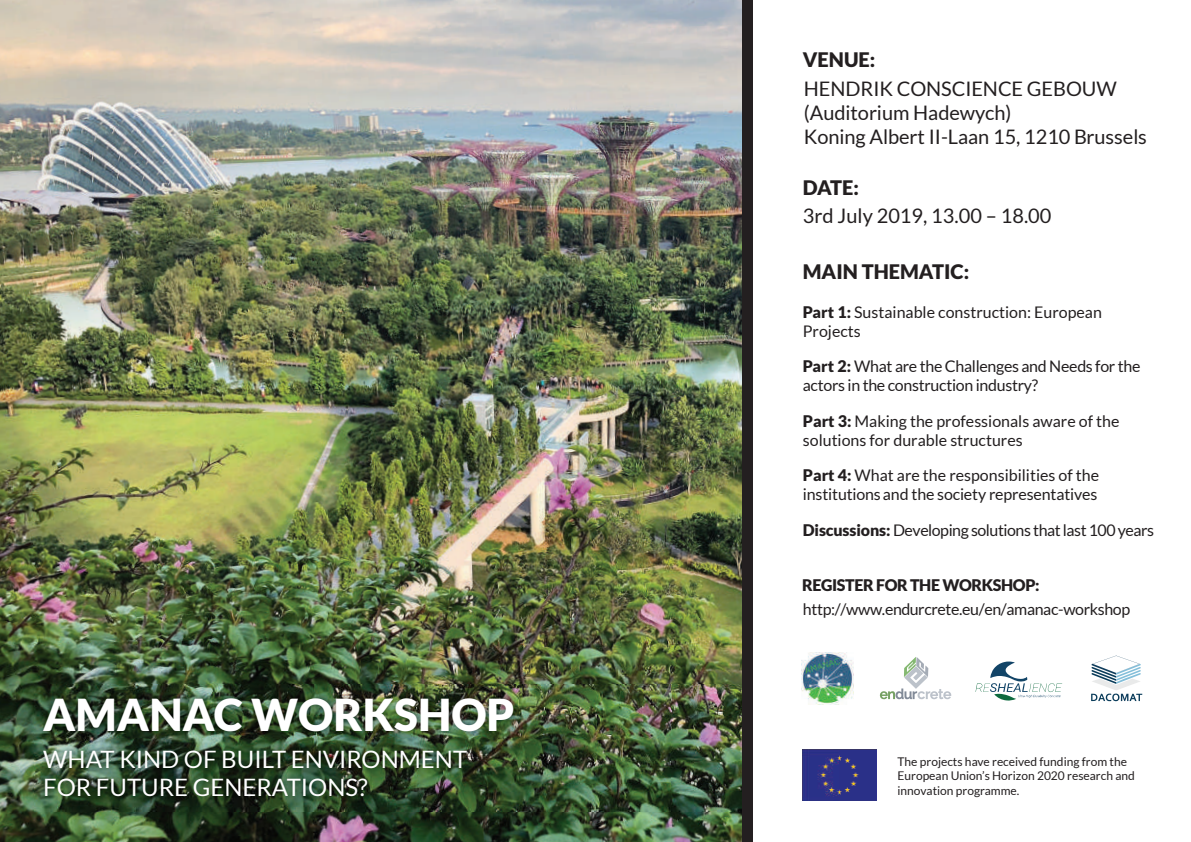
<style>
.page{position:relative;width:1191px;height:842px;background:#fff}
.page>*{position:absolute;margin:0;border:0;box-sizing:border-box;transform-origin:0 0}
.t1{font:900 44px "Lato";color:#fff}
.t2{font:24px/28.8px "Lato";color:#fff}
.t3{font:20px/24px "Lato";letter-spacing:-.005em;color:#231f20}
.t4{font:900 20px "Lato";color:#231f20}
.t5{font:16px/19.2px "Lato";letter-spacing:-.01em;color:#231f20}
.t6{font:16px "Lato";letter-spacing:-.03em;color:#231f20}
.t7{font:900 16px "Lato";letter-spacing:-.025em;color:#231f20}
.t8{font:12px/14.4px "Lato";color:#231f20}
.s1{font-weight:900}
</style>
<div class="page">
<img style="left:0;top:0;width:742px;height:842px">
<img style="left:803px;top:750px;width:73px;height:50px">
<div style="left:742px;top:0;width:10px;height:842px;background:#231f20"></div>
<img style="left:35px;top:684px;width:718px;height:127px">
<svg style="left:879px;top:657px;width:72px;height:42px"></svg>
<svg style="left:1091px;top:656px;width:51px;height:45px"></svg>
<svg style="left:975px;top:661px;width:87px;height:40px"></svg>
<img style="left:802px;top:652px;width:52px;height:53px">
<p class="t4" style="left:803px;top:48px;width:74px">VENUE:</p>
<p class="t3" style="left:804px;top:76px;width:344px">HENDRIK CONSCIENCE GEBOUW (Auditorium Hadewych)<br>Koning Albert II-Laan 15, 1210 Brussels</p>
<p class="t4" style="left:803px;top:176px;width:58px">DATE:</p>
<p class="t3" style="left:803px;top:204px;width:250px">3rd July 2019, 13.00 – 18.00</p>
<p class="t4" style="left:803px;top:259px;width:168px">MAIN THEMATIC:</p>
<p class="t5" style="left:803px;top:302px;width:301px"><span class="s1">Part 1:</span> Sustainable construction: European<br>Projects</p>
<p class="t5" style="left:803px;top:357px;width:339px"><span class="s1">Part 2:</span> What are the Challenges and Needs for the actors in the construction industry?</p>
<p class="t5" style="left:803px;top:411px;width:318px"><span class="s1">Part 3:</span> Making the professionals aware of the solutions for durable structures</p>
<p class="t5" style="left:803px;top:465px;width:298px"><span class="s1">Part 4:</span> What are the responsibilities of the institutions and the society representatives</p>
<p class="t6" style="left:803px;top:521px;width:353px"><span class="s1">Discussions:</span> Developing solutions that last100 years</p>
<p class="t7" style="left:802px;top:575px;width:239px">REGISTER FOR THE WORKSHOP:</p>
<p class="t5" style="left:803px;top:599px;width:329px">http://www.endurcrete.eu/en/amanac-workshop</p>
<h1 class="t1" style="left:43px;top:689px;width:473px">AMANAC WORKSHOP</h1>
<h2 class="t2" style="left:43px;top:744px;width:425px">WHAT KIND OF BUILT ENVIRONMENT<br>FOR FUTURE GENERATIONS?</h2>
<p class="t8" style="left:897px;top:754px;width:239px">The projects have received funding from the<br>European Union’s Horizon 2020 research and innovation programme.</p>
</div>
